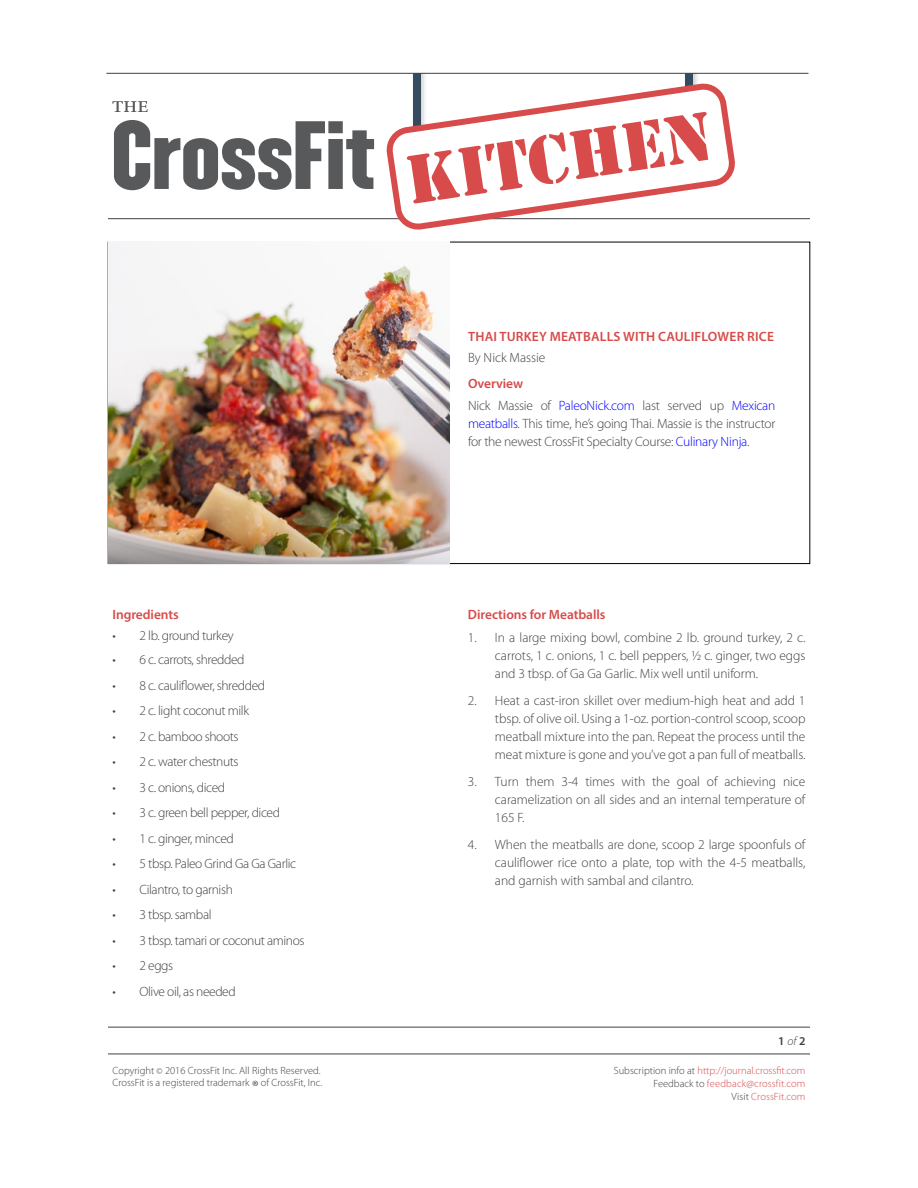
<style>
.page{position:relative;width:918px;height:1188px;background:#fff}
.page>*{position:absolute;margin:0;border:0;box-sizing:border-box;transform-origin:0 0}
.t1{font:63.9px "Stencil Std";color:#d74b4a}
.t2{font:300 13.5px/18px "Myriad Pro";letter-spacing:-.02em;color:#414042;text-align:justify}
.t3{font:600 13.5px "Myriad Pro";color:#d74b4a}
.t4{font:600 12px "Myriad Pro";color:#414042}
.t5{font:300 10.5px/12.6px "Myriad Pro";color:#d74b4a;text-align:right}
.t6{font:300 10.5px/12px "Myriad Pro";color:#414042}
.s1{font-weight:600;color:#d74b4a}
.s2{color:#00f}
.s3{font-weight:300;font-style:italic}
.s4{font-size:9px}
.s5{font-size:16.5px}
.s6{color:#414042}
</style>
<div class="page">
<hr style="left:108px;top:1054px;width:702px;height:1px;background:#414042">
<hr style="left:108px;top:218px;width:702px;height:1px;background:#414042">
<hr style="left:106px;top:73px;width:702px;height:1px;background:#414042">
<svg style="left:114px;top:120px;width:260px;height:70px"></svg>
<svg style="left:113px;top:101px;width:35px;height:11px"></svg>
<img style="left:421px;top:74px;width:4px;height:4px">
<div style="left:413px;top:74px;width:8px;height:67px;background:#364c5e"></div>
<img style="left:693px;top:74px;width:4px;height:4px">
<div style="left:685px;top:74px;width:8px;height:52px;background:#364c5e"></div>
<svg style="left:381px;top:78px;width:358px;height:152px"></svg>
<img style="left:108px;top:242px;width:342px;height:322px">
<hr style="left:108px;top:1027px;width:702px;height:1px;background:#414042">
<h1 class="t1" style="left:400px;top:141px;width:310px;rotate:-9deg">KITCHEN</h1>
<p class="t3" style="left:112px;top:606px;width:68px">Ingredients</p>
<p class="t2" style="left:112px;top:627px;width:123px">• 2 lb. ground turkey</p>
<p class="t2" style="left:112px;top:651px;width:134px">• 6 c. carrots, shredded</p>
<p class="t2" style="left:112px;top:677px;width:154px">• 8 c. cauliflower, shredded</p>
<p class="t2" style="left:112px;top:702px;width:138px">• 2 c. light coconut milk</p>
<p class="t2" style="left:112px;top:728px;width:128px">• 2 c. bamboo shoots</p>
<p class="t2" style="left:112px;top:753px;width:128px">• 2 c. water chestnuts</p>
<p class="t2" style="left:112px;top:779px;width:114px">• 3 c. onions, diced</p>
<p class="t2" style="left:112px;top:804px;width:169px">• 3 c. green bell pepper, diced</p>
<p class="t2" style="left:112px;top:830px;width:123px">• 1 c. ginger, minced</p>
<p class="t2" style="left:112px;top:855px;width:185px">• 5 tbsp. Paleo Grind Ga Ga Garlic</p>
<p class="t2" style="left:112px;top:881px;width:122px">• Cilantro, to garnish</p>
<p class="t2" style="left:112px;top:906px;width:101px">• 3 tbsp. sambal</p>
<p class="t2" style="left:112px;top:932px;width:194px">• 3 tbsp. tamari or coconut aminos</p>
<p class="t2" style="left:112px;top:957px;width:62px">• 2 eggs</p>
<p class="t2" style="left:112px;top:983px;width:125px">• Olive oil, as needed</p>
<p class="t3" style="left:468px;top:328px;width:307px">THAI TURKEY MEATBALLS WITH CAULIFLOWER RICE</p>
<p class="t2" style="left:468px;top:349px;width:79px">By Nick Massie</p>
<p class="t2" style="left:468px;top:372px;width:309px;line-height:22.5px"><span class="s1">Overview<br></span>Nick Massie of <span class="s2">PaleoNick.com</span> last served up <span class="s2">Mexican</span></p>
<p class="t2" style="left:468px;top:415px;width:309px"><span class="s2">meatballs</span>. This time, he’s going Thai. Massie is the instructor for the newest CrossFit Specialty Course: <span class="s2">Culinary Ninja</span>.</p>
<p class="t3" style="left:468px;top:606px;width:139px">Directions for Meatballs</p>
<p class="t2" style="left:495px;top:629px;width:312px;text-indent:-27px">1. In a large mixing bowl, combine 2 lb. ground turkey, 2 c. carrots, 1 c. onions, 1 c. bell peppers, ½ c. ginger, two eggs and 3 tbsp. of Ga Ga Garlic. Mix well until uniform.</p>
<p class="t2" style="left:495px;top:692px;width:312px;text-indent:-27px">2. Heat a cast-iron skillet over medium-high heat and add 1 tbsp. of olive oil. Using a 1-oz. portion-control scoop, scoop meatball mixture into the pan. Repeat the process until the meat mixture is gone and you’ve got a pan full of meatballs.</p>
<p class="t2" style="left:495px;top:773px;width:312px;text-indent:-27px">3. Turn them 3-4 times with the goal of achieving nice caramelization on all sides and an internal temperature of 165 F.</p>
<p class="t2" style="left:495px;top:836px;width:312px;text-indent:-27px">4. When the meatballs are done, scoop 2 large spoonfuls of cauliflower rice onto a plate, top with the 4-5 meatballs, and garnish with sambal and cilantro.</p>
<p class="t4" style="left:778px;top:1033px;width:29px">1<span class="s3">of</span>2</p>
<p class="t6" style="left:112px;top:1065px;width:211px">Copyright <span class="s4">©</span> 2016 CrossFit Inc. All Rights Reserved.<br>CrossFit is a registered trademark <span class="s5">®</span> of CrossFit, Inc.</p>
<p class="t5" style="left:614px;top:1065px;width:193px"><span class="s6">Subscription info at</span> http://journal.crossfit.com<br><span class="s6">Feedback to</span> feedback@crossfit.com<br><span class="s6">Visit</span> CrossFit.com</p>
</div>
